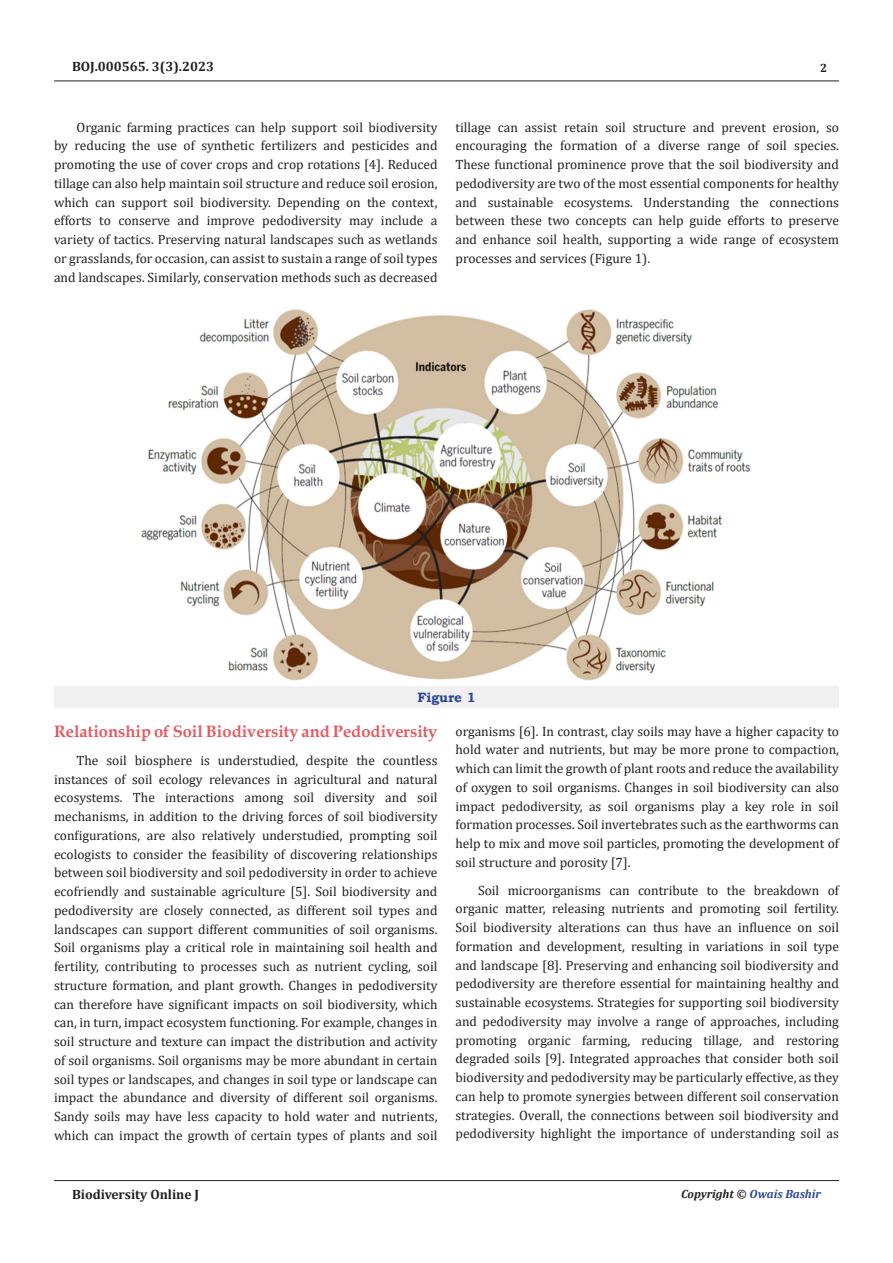
<style>
.page{position:relative;width:893px;height:1263px;background:#fff}
.page>*{position:absolute;margin:0;border:0;box-sizing:border-box;transform-origin:0 0}
.t1{font:700 16.5px "Book Antiqua";color:#e65960}
.t2{font:13.5px/18.8px "Cambria";color:#231f20;text-align:justify}
.t3{font:700 13.5px "Cambria";color:#231f20}
.t4{font:700 13.5px "Bookman Old Style";color:#2a4791}
.t5{font:italic 700 12px "Cambria";color:#2a4791}
.t6{font:700 12px "Cambria";color:#231f20}
.s1{color:#231f20}
</style>
<div class="page">
<hr style="left:54px;top:81px;width:785px;height:1px;background:#231f20">
<hr style="left:54px;top:1180px;width:785px;height:1px;background:#231f20">
<div style="left:54px;top:686px;width:785px;height:22px;background:#f0f0f0"></div>
<img style="left:141px;top:309px;width:610px;height:371px">
<p class="t3" style="left:72px;top:56px;width:144px">BOJ.000565. 3(3).2023</p>
<p class="t6" style="left:820px;top:60px;width:9px">2</p>
<p class="t2" style="left:54px;top:118px;width:385px;text-indent:22px">Organic farming practices can help support soil biodiversity by reducing the use of synthetic fertilizers and pesticides and promoting the use of cover crops and crop rotations [4]. Reduced tillage can also help maintain soil structure and reduce soil erosion, which can support soil biodiversity. Depending on the context, efforts to conserve and improve pedodiversity may include a variety of tactics. Preserving natural landscapes such as wetlands or grasslands, for occasion, can assist to sustain a range of soil types and landscapes. Similarly, conservation methods such as decreased</p>
<p class="t2" style="left:455px;top:118px;width:385px">tillage can assist retain soil structure and prevent erosion, so encouraging the formation of a diverse range of soil species.<br>These functional prominence prove that the soil biodiversity and pedodiversity are two of the most essential components for healthy and sustainable ecosystems. Understanding the connections between these two concepts can help guide efforts to preserve and enhance soil health, supporting a wide range of ecosystem processes and services (Figure 1).</p>
<p class="t4" style="left:417px;top:688px;width:60px">Figure 1</p>
<p class="t1" style="left:54px;top:720px;width:385px">Relationship of Soil Biodiversity and Pedodiversity</p>
<p class="t2" style="left:54px;top:751px;width:385px;text-indent:22px">The soil biosphere is understudied, despite the countless instances of soil ecology relevances in agricultural and natural ecosystems. The interactions among soil diversity and soil mechanisms, in addition to the driving forces of soil biodiversity configurations, are also relatively understudied, prompting soil ecologists to consider the feasibility of discovering relationships between soil biodiversity and soil pedodiversity in order to achieve ecofriendly and sustainable agriculture [5]. Soil biodiversity and pedodiversity are closely connected, as different soil types and landscapes can support different communities of soil organisms.<br>Soil organisms play a critical role in maintaining soil health and fertility, contributing to processes such as nutrient cycling, soil structure formation, and plant growth. Changes in pedodiversity can therefore have significant impacts on soil biodiversity, which can, in turn, impact ecosystem functioning. For example, changes in soil structure and texture can impact the distribution and activity of soil organisms. Soil organisms may be more abundant in certain soil types or landscapes, and changes in soil type or landscape can impact the abundance and diversity of different soil organisms.<br>Sandy soils may have less capacity to hold water and nutrients, which can impact the growth of certain types of plants and soil</p>
<p class="t2" style="left:455px;top:721px;width:385px">organisms [6]. In contrast, clay soils may have a higher capacity to hold water and nutrients, but may be more prone to compaction, which can limit the growth of plant roots and reduce the availability of oxygen to soil organisms. Changes in soil biodiversity can also impact pedodiversity, as soil organisms play a key role in soil formation processes. Soil invertebrates such as the earthworms can help to mix and move soil particles, promoting the development of soil structure and porosity [7].</p>
<p class="t2" style="left:455px;top:880px;width:385px;text-indent:22px">Soil microorganisms can contribute to the breakdown of organic matter, releasing nutrients and promoting soil fertility.<br>Soil biodiversity alterations can thus have an influence on soil formation and development, resulting in variations in soil type and landscape [8]. Preserving and enhancing soil biodiversity and pedodiversity are therefore essential for maintaining healthy and sustainable ecosystems. Strategies for supporting soil biodiversity and pedodiversity may involve a range of approaches, including promoting organic farming, reducing tillage, and restoring degraded soils [9]. Integrated approaches that consider both soil biodiversity and pedodiversity may be particularly effective, as they can help to promote synergies between different soil conservation strategies. Overall, the connections between soil biodiversity and pedodiversity highlight the importance of understanding soil as</p>
<p class="t3" style="left:72px;top:1185px;width:129px">Biodiversity Online J</p>
<p class="t5" style="left:681px;top:1185px;width:141px"><span class="s1">Copyright ©</span> Owais Bashir</p>
</div>
